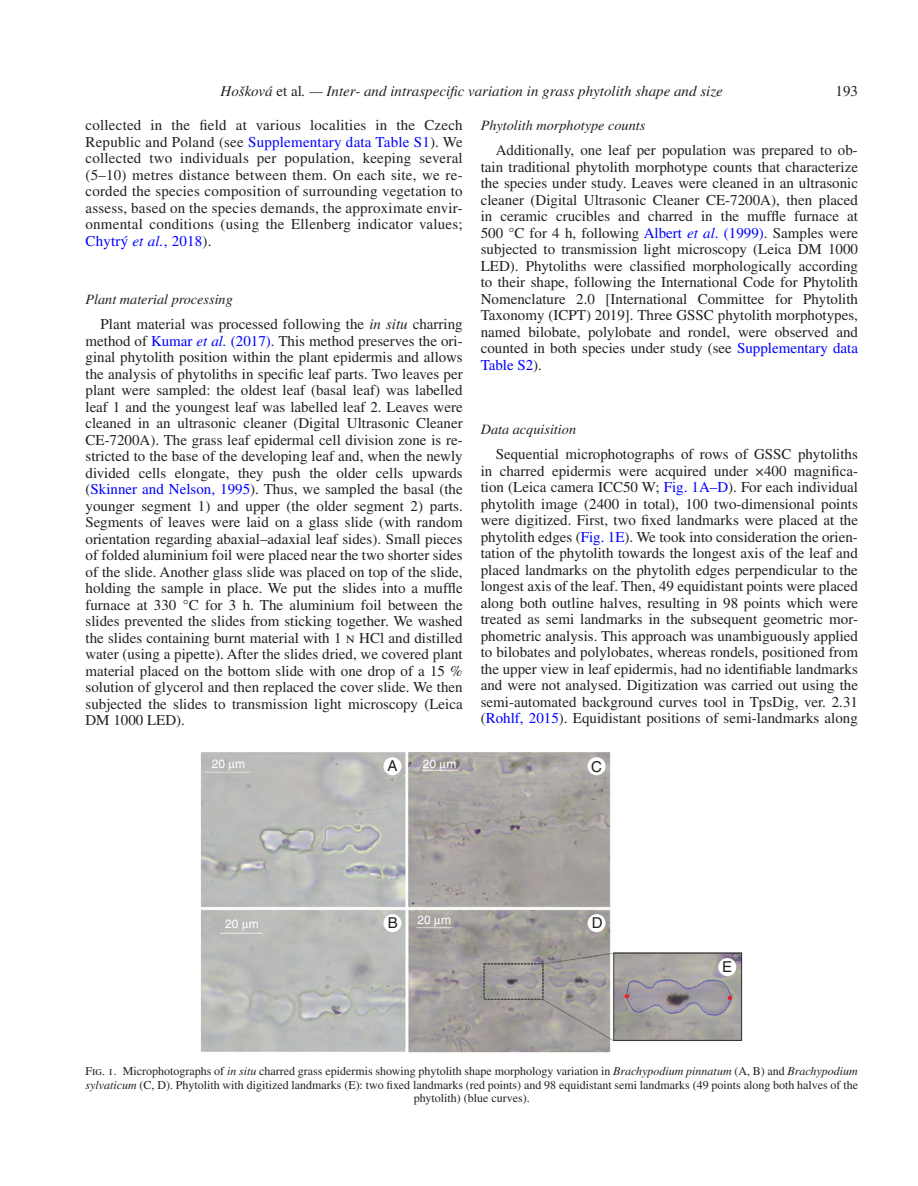
<style>
.page{position:relative;width:918px;height:1186px;background:#fff}
.page>*{position:absolute;margin:0;border:0;box-sizing:border-box;transform-origin:0 0}
.t1{font:15px/16.5px "Times LT Std";color:#231f20;text-align:justify}
.t2{font:italic 15px "Times LT Std";color:#231f20}
.t3{font:15px "Helvetica";color:#231f20}
.t4{font:italic 14.25px "Times LT Std";color:#231f20}
.t5{font:12px/13.5px "Times LT Std";color:#231f20;text-align:center}
.t6{font:12px "Helvetica";color:#fff}
.s1{font-style:normal}
.s2{color:#00f}
.s3{font-style:italic;color:#00f}
.s4{font-style:italic}
</style>
<div class="page">
<img style="left:201px;top:752px;width:542px;height:300px">
<div style="left:383px;top:757px;width:18px;height:18px;background:#fff;border-radius:50%"></div>
<div style="left:383px;top:914px;width:18px;height:18px;background:#fff;border-radius:50%"></div>
<div style="left:588px;top:757px;width:18px;height:18px;background:#fff;border-radius:50%"></div>
<div style="left:588px;top:914px;width:18px;height:18px;background:#fff;border-radius:50%"></div>
<div style="left:718px;top:958px;width:18px;height:18px;background:#fff;border-radius:50%"></div>
<svg style="left:229px;top:761px;width:6px;height:9px"></svg>
<svg style="left:440px;top:761px;width:6px;height:9px"></svg>
<svg style="left:242px;top:922px;width:7px;height:8px"></svg>
<svg style="left:435px;top:917px;width:6px;height:9px"></svg>
<p class="t2" style="left:221px;top:83px;width:504px">Hošková <span class="s1">et al</span>. — Inter- and intraspecific variation in grass phytolith shape and size</p>
<p class="t1" style="left:836px;top:83px;width:24px">193</p>
<p class="t1" style="left:86px;top:117px;width:379px">collected in the field at various localities in the Czech Republic and Poland (see <span class="s2">Supplementary data Table S1</span>). We collected two individuals per population, keeping several (5–10) metres distance between them. On each site, we re&shy;corded the species composition of surrounding vegetation to assess, based on the species demands, the approximate envir&shy;onmental conditions (using the Ellenberg indicator values; <span class="s2">Chytrý</span> <span class="s3">et al.</span><span class="s2">, 2018</span>).</p>
<p class="t4" style="left:481px;top:117px;width:166px">Phytolith morphotype counts</p>
<p class="t1" style="left:481px;top:142px;width:379px;text-indent:15px">Additionally, one leaf per population was prepared to ob&shy;tain traditional phytolith morphotype counts that characterize the species under study. Leaves were cleaned in an ultrasonic cleaner (Digital Ultrasonic Cleaner CE-7200A), then placed in ceramic crucibles and charred in the muffle furnace at 500 °C for 4 h, following <span class="s2">Albert</span> <span class="s3">et al</span><span class="s2">. (1999)</span>. Samples were subjected to transmission light microscopy (Leica DM 1000<br>LED). Phytoliths were classified morphologically according to their shape, following the International Code for Phytolith Nomenclature 2.0 [International Committee for Phytolith Taxonomy (ICPT) 2019]. Three GSSC phytolith morphotypes, named bilobate, polylobate and rondel, were observed and counted in both species under study (see <span class="s2">Supplementary data Table S2</span>).</p>
<p class="t4" style="left:86px;top:291px;width:149px">Plant material processing</p>
<p class="t1" style="left:86px;top:316px;width:379px;text-indent:15px">Plant material was processed following the <span class="s4">in situ</span> charring method of <span class="s2">Kumar</span> <span class="s3">et al.</span> <span class="s2">(2017)</span>. This method preserves the ori&shy;ginal phytolith position within the plant epidermis and allows the analysis of phytoliths in specific leaf parts. Two leaves per plant were sampled: the oldest leaf (basal leaf) was labelled leaf 1 and the youngest leaf was labelled leaf 2. Leaves were cleaned in an ultrasonic cleaner (Digital Ultrasonic Cleaner CE-7200A). The grass leaf epidermal cell division zone is re&shy;stricted to the base of the developing leaf and, when the newly divided cells elongate, they push the older cells upwards (<span class="s2">Skinner and Nelson, 1995</span>). Thus, we sampled the basal (the younger segment 1) and upper (the older segment 2) parts.<br>Segments of leaves were laid on a glass slide (with random orientation regarding abaxial–adaxial leaf sides). Small pieces of folded aluminium foil were placed near the two shorter sides of the slide. Another glass slide was placed on top of the slide, holding the sample in place. We put the slides into a muffle furnace at 330 °C for 3 h. The aluminium foil between the slides prevented the slides from sticking together. We washed the slides containing burnt material with 1 n HCl and distilled water (using a pipette). After the slides dried, we covered plant material placed on the bottom slide with one drop of a 15 % solution of glycerol and then replaced the cover slide. We then subjected the slides to transmission light microscopy (Leica DM 1000 LED).</p>
<p class="t4" style="left:481px;top:421px;width:97px">Data acquisition</p>
<p class="t1" style="left:481px;top:446px;width:379px;text-indent:15px">Sequential microphotographs of rows of GSSC phytoliths in charred epidermis were acquired under ×400 magnifica&shy;tion (Leica camera ICC50 W; <span class="s2">Fig. 1A–D</span>). For each individual phytolith image (2400 in total), 100 two-dimensional points were digitized. First, two fixed landmarks were placed at the phytolith edges (<span class="s2">Fig. 1E</span>). We took into consideration the orien&shy;tation of the phytolith towards the longest axis of the leaf and placed landmarks on the phytolith edges perpendicular to the longest axis of the leaf. Then, 49 equidistant points were placed along both outline halves, resulting in 98 points which were treated as semi landmarks in the subsequent geometric mor&shy;phometric analysis. This approach was unambiguously applied to bilobates and polylobates, whereas rondels, positioned from the upper view in leaf epidermis, had no identifiable landmarks and were not analysed. Digitization was carried out using the semi-automated background curves tool in TpsDig, ver. 2.31 (<span class="s2">Rohlf, 2015</span>). Equidistant positions of semi-landmarks along</p>
<p class="t6" style="left:212px;top:756px;width:35px">20 m</p>
<p class="t6" style="left:423px;top:756px;width:35px">20 m</p>
<p class="t3" style="left:387px;top:757px;width:12px">A</p>
<p class="t3" style="left:591px;top:757px;width:12px">C</p>
<p class="t6" style="left:225px;top:917px;width:35px">20 m</p>
<p class="t6" style="left:418px;top:912px;width:35px">20 m</p>
<p class="t3" style="left:388px;top:914px;width:12px">B</p>
<p class="t3" style="left:592px;top:914px;width:12px">D</p>
<p class="t3" style="left:722px;top:958px;width:12px">E</p>
<p class="t5" style="left:86px;top:1064px;width:774px">Fig. 1. Microphotographs of <span class="s4">in situ</span> charred grass epidermis showing phytolith shape morphology variation in <span class="s4">Brachypodium pinnatum</span> (A, B) and <span class="s4">Brachypodium sylvaticum</span> (C, D). Phytolith with digitized landmarks (E): two fixed landmarks (red points) and 98 equidistant semi landmarks (49 points along both halves of the phytolith) (blue curves).</p>
</div>
